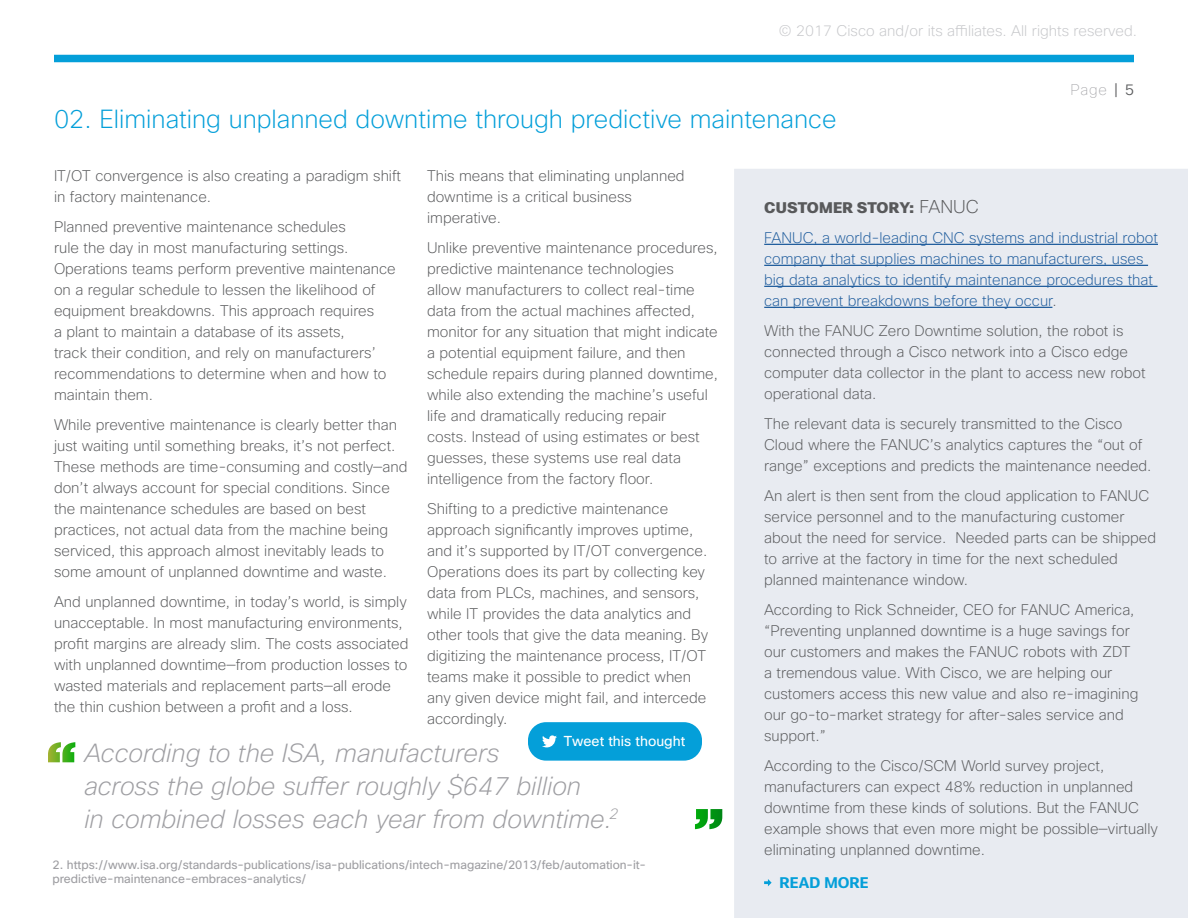
<style>
.page{position:relative;width:1188px;height:918px;background:#fff}
.page>*{position:absolute;margin:0;border:0;box-sizing:border-box;transform-origin:0 0}
.t1{font:italic 200 25.5px/33px "Cisco Sans";color:#9e9ea2}
.t2{font:200 25.5px "Cisco Sans";color:#049fd9}
.t3{font:200 15px/21px "Cisco Sans";color:#58595b}
.t4{font:200 15px/21px "Cisco Sans";color:#215e9e}
.t5{font:200 15px "Cisco Sans";color:#c6c7ca}
.t6{font:700 15px "Cisco Sans";letter-spacing:.01em;color:#049fd9}
.t7{font:100 15px "Cisco Sans";color:#9e9ea2}
.t8{font:13.95px "Cisco Sans";color:#fff}
.t9{font:12px/14.4px "Cisco Sans";color:#9e9ea2}
.s1{font-weight:300;color:#58595b}
.s2{font-weight:800;color:#58595b}
.s3{font-size:18px;color:#58595b}
.s4{color:#58595b}
</style>
<div class="page">
<div style="left:54px;top:55px;width:1080px;height:7px;background:#049fd9"></div>
<svg style="left:48px;top:742px;width:27px;height:20px"></svg>
<svg style="left:695px;top:809px;width:27px;height:20px"></svg>
<div style="left:528px;top:722px;width:174px;height:39px;background:#049fd9;border-radius:18px"></div>
<svg style="left:542px;top:735px;width:15px;height:12px"></svg>
<div style="left:734px;top:169px;width:454px;height:749px;background:#e8ebf1"></div>
<svg style="left:764px;top:879px;width:8px;height:7px"></svg>
<p class="t5" style="left:779px;top:21px;width:360px">© 2017 Cisco and/or its affiliates. All rights reserved.</p>
<h1 class="t2" style="left:54px;top:102px;width:784px">02. Eliminating unplanned downtime through predictive maintenance</h1>
<p class="t7" style="left:1070px;top:80px;width:65px">Page <span class="s1">| 5</span></p>
<p class="t3" style="left:54px;top:166px;width:349px">IT/OT convergence is also creating a paradigm shift in factory maintenance.</p>
<p class="t3" style="left:54px;top:217px;width:343px">Planned preventive maintenance schedules<br>rule the day in most manufacturing settings.<br>Operations teams perform preventive maintenance on a regular schedule to lessen the likelihood of equipment breakdowns. This approach requires<br>a plant to maintain a database of its assets,<br>track their condition, and rely on manufacturers’ recommendations to determine when and how to maintain them.</p>
<p class="t3" style="left:54px;top:415px;width:355px">While preventive maintenance is clearly better than just waiting until something breaks, it’s not perfect.<br>These methods are time-consuming and costly—and don’t always account for special conditions. Since the maintenance schedules are based on best practices, not actual data from the machine being serviced, this approach almost inevitably leads to some amount of unplanned downtime and waste.</p>
<p class="t3" style="left:54px;top:592px;width:356px">And unplanned downtime, in today’s world, is simply unacceptable. In most manufacturing environments, profit margins are already slim. The costs associated with unplanned downtime—from production losses to wasted materials and replacement parts—all erode the thin cushion between a profit and a loss.</p>
<p class="t3" style="left:427px;top:166px;width:259px">This means that eliminating unplanned downtime is a critical business imperative.</p>
<p class="t3" style="left:427px;top:238px;width:292px">Unlike preventive maintenance procedures, predictive maintenance technologies<br>allow manufacturers to collect real-time data from the actual machines affected, monitor for any situation that might indicate a potential equipment failure, and then schedule repairs during planned downtime, while also extending the machine’s useful life and dramatically reducing repair<br>costs. Instead of using estimates or best guesses, these systems use real data intelligence from the factory floor.</p>
<p class="t3" style="left:427px;top:499px;width:283px">Shifting to a predictive maintenance approach significantly improves uptime, and it’s supported by IT/OT convergence.<br>Operations does its part by collecting key data from PLCs, machines, and sensors, while IT provides the data analytics and other tools that give the data meaning. By digitizing the maintenance process, IT/OT teams make it possible to predict when any given device might fail, and intercede accordingly.</p>
<h1 class="t1" style="left:84px;top:737px;width:536px">According to the ISA, manufacturers<br>across the globe suffer roughly $647 billion<br>in combined losses each year from downtime.<sup>2</sup></h1>
<p class="t8" style="left:564px;top:732px;width:123px">Tweet this thought</p>
<p class="t9" style="left:52px;top:858px;width:595px">2. https://www.isa.org/standards-publications/isa-publications/intech-magazine/2013/feb/automation-it&shy;predictive-maintenance-embraces-analytics/</p>
<p class="t4" style="left:764px;top:193px;width:395px;line-height:30px"><span class="s2">CUSTOMER STORY:</span> <span class="s3">FANUC<br></span>FANUC, a world-leading CNC systems and industrial robot</p>
<p class="t4" style="left:764px;top:249px;width:390px">company that supplies machines to manufacturers, uses big data analytics to identify maintenance procedures that can prevent breakdowns before they occur<span class="s4">.</span></p>
<p class="t3" style="left:764px;top:321px;width:383px">With the FANUC Zero Downtime solution, the robot is connected through a Cisco network into a Cisco edge computer data collector in the plant to access new robot operational data.</p>
<p class="t3" style="left:764px;top:414px;width:389px">The relevant data is securely transmitted to the Cisco<br>Cloud where the FANUC’s analytics captures the “out of range” exceptions and predicts the maintenance needed.</p>
<p class="t3" style="left:764px;top:486px;width:393px">An alert is then sent from the cloud application to FANUC service personnel and to the manufacturing customer about the need for service. Needed parts can be shipped to arrive at the factory in time for the next scheduled planned maintenance window.</p>
<p class="t3" style="left:764px;top:600px;width:376px">According to Rick Schneider, CEO for FANUC America, “Preventing unplanned downtime is a huge savings for our customers and makes the FANUC robots with ZDT a tremendous value. With Cisco, we are helping our customers access this new value and also re-imagining our go-to-market strategy for after-sales service and support.”</p>
<p class="t3" style="left:764px;top:756px;width:395px">According to the Cisco/SCM World survey project, manufacturers can expect 48% reduction in unplanned downtime from these kinds of solutions. But the FANUC example shows that even more might be possible—virtually eliminating unplanned downtime.</p>
<p class="t6" style="left:780px;top:873px;width:90px">READ MORE</p>
</div>
